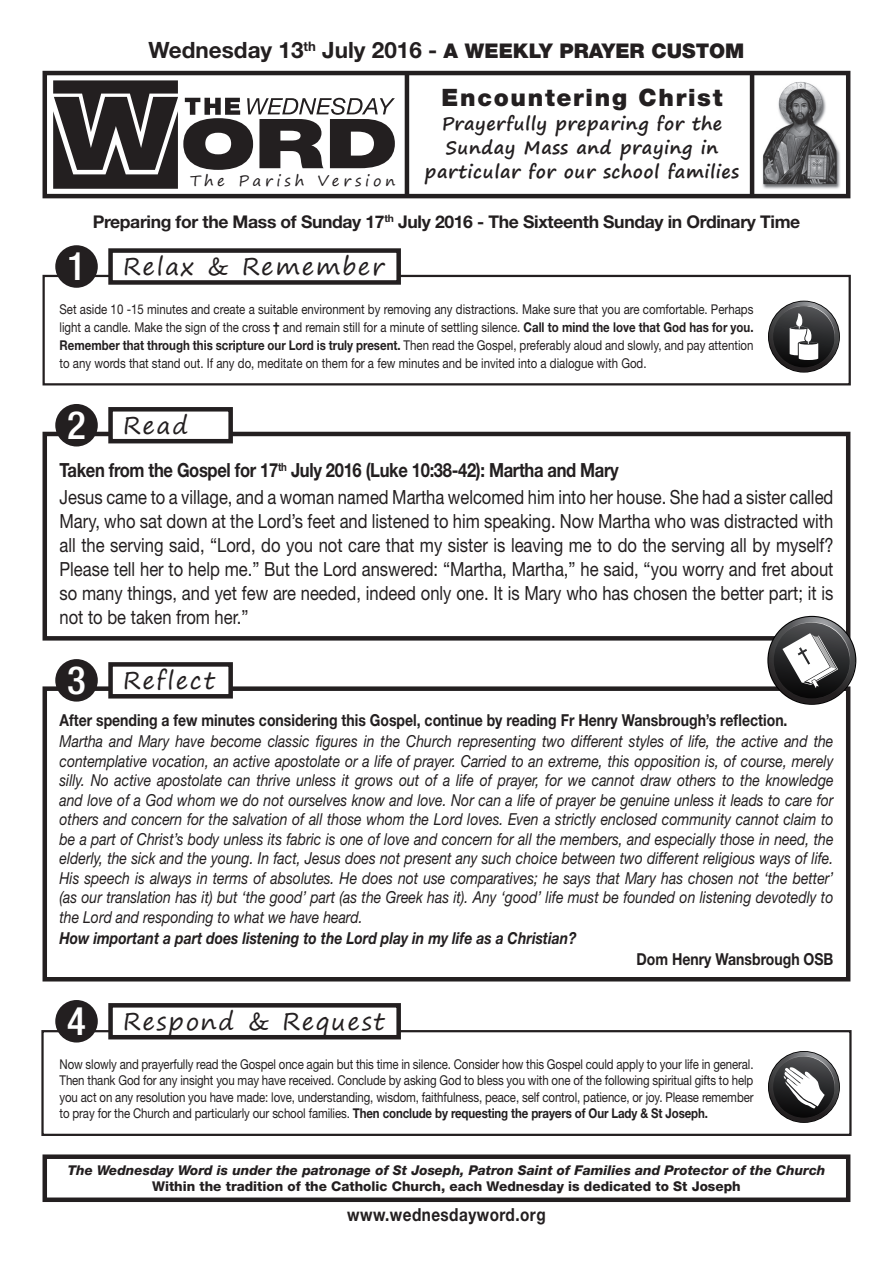
<style>
.page{position:relative;width:893px;height:1263px;background:#fff}
.page>*{position:absolute;margin:0;border:0;box-sizing:border-box;transform-origin:0 0}
.t1{font:24px "Segoe Print";letter-spacing:.07em;color:#231f20}
.t2{font:900 24px "Helvetica Neue LT Std";letter-spacing:.07em;color:#231f20}
.t3{font:700 22.5px "Helvetica Neue LT Std";color:#231f20}
.t4{font:19.5px/24px "Helvetica Neue LT Std";color:#231f20;scale:.85 1}
.t5{font:700 18px/24px "Segoe Print";letter-spacing:.03em;color:#231f20;text-align:center}
.t6{font:700 18px "Helvetica Neue LT Std";letter-spacing:.03em;color:#231f20;scale:.85 1}
.t7{font:700 17.55px "Helvetica Neue LT Std";letter-spacing:-.02em;color:#231f20}
.t8{font:italic 16.5px/19.5px "Helvetica Neue LT Std";color:#231f20;text-align:justify;scale:.85 1}
.t9{font:700 16.5px "Helvetica Neue LT Std";color:#231f20;scale:.85 1}
.t10{font:italic 700 16.5px "Helvetica Neue LT Std";color:#231f20;scale:.85 1}
.t11{font:15px "Segoe Print";letter-spacing:.25em;color:#231f20}
.t12{font:13.5px/18px "Helvetica Neue LT Std";letter-spacing:-.005em;color:#231f20;text-align:justify;scale:.85 1}
.t13{font:italic 800 13.5px "Helvetica Neue LT Std";color:#231f20}
.t14{font:800 13.5px "Helvetica Neue LT Std";color:#231f20}
.s1{font-weight:900;font-size:20.25px}
.s2{font-family:"Helvetica Neue LT Std";font-weight:500;font-stretch:condensed;font-size:39px;color:#fff}
.s3{font-weight:700}
</style>
<div class="page">
<div style="left:43px;top:686px;width:807px;height:295px;border:4px solid #231f20"></div>
<div style="left:111px;top:664px;width:120px;height:32px;background:#fff"></div>
<div style="left:108px;top:662px;width:125px;height:36px;border:4px solid #231f20"></div>
<div style="left:55px;top:659px;width:43px;height:43px;background:#231f20;border-radius:50%"></div>
<div style="left:43px;top:432px;width:807px;height:209px;border:4px solid #231f20"></div>
<div style="left:111px;top:409px;width:120px;height:32px;background:#fff"></div>
<div style="left:108px;top:407px;width:125px;height:36px;border:4px solid #231f20"></div>
<div style="left:55px;top:404px;width:43px;height:42px;background:#231f20;border-radius:50%"></div>
<div style="left:43px;top:1154px;width:807px;height:48px;border:4px solid #231f20"></div>
<div style="left:43px;top:275px;width:808px;height:110px;border:2px solid #231f20"></div>
<div style="left:111px;top:251px;width:288px;height:31px;background:#fff"></div>
<div style="left:108px;top:248px;width:293px;height:37px;border:4px solid #231f20"></div>
<div style="left:55px;top:245px;width:43px;height:43px;background:#231f20;border-radius:50%"></div>
<img style="left:762px;top:81px;width:78px;height:108px">
<div style="left:43px;top:71px;width:807px;height:127px;border:4px solid #231f20"></div>
<hr style="left:405px;top:73px;width:4px;height:124px;background:#231f20">
<hr style="left:750px;top:73px;width:4px;height:124px;background:#231f20">
<svg style="left:53px;top:80px;width:342px;height:109px"></svg>
<svg style="left:769px;top:301px;width:70px;height:71px"></svg>
<svg style="left:773px;top:306px;width:66px;height:66px"></svg>
<div style="left:41px;top:1030px;width:811px;height:106px;border:2px solid #231f20"></div>
<div style="left:111px;top:1005px;width:288px;height:32px;background:#fff"></div>
<div style="left:108px;top:1003px;width:293px;height:36px;border:4px solid #231f20"></div>
<div style="left:55px;top:1000px;width:43px;height:42px;background:#231f20;border-radius:50%"></div>
<svg style="left:769px;top:1052px;width:70px;height:70px"></svg>
<svg style="left:773px;top:1056px;width:66px;height:66px"></svg>
<svg style="left:768px;top:617px;width:87px;height:87px"></svg>
<svg style="left:773px;top:622px;width:82px;height:82px"></svg>
<h2 class="t3" style="left:149px;top:36px;width:597px">Wednesday 13<sup>th</sup> July 2016 - <span class="s1">A WEEKLY PRAYER CUSTOM</span></h2>
<p class="t11" style="left:190px;top:168px;width:207px">The Parish Version</p>
<h1 class="t2" style="left:442px;top:83px;width:282px">Encountering Christ</h1>
<p class="t5" style="left:425px;top:111px;width:316px">Prayerfully preparing for the<br>Sunday Mass and praying in particular for our school families</p>
<p class="t7" style="left:93px;top:211px;width:709px">Preparing for the Mass of Sunday 17<sup>th</sup> July 2016 - The Sixteenth Sunday in Ordinary Time</p>
<h1 class="t1" style="left:67px;top:245px;width:319px"><span class="s2">1</span> Relax &amp; Remember</h1>
<p class="t12" style="left:60px;top:300px;width:818px">Set aside 10 -15 minutes and create a suitable environment by removing any distractions. Make sure that you are comfortable. Perhaps light a candle. Make the sign of the cross <span class="s3">†</span> and remain still for a minute of settling silence. <span class="s3">Call to mind the love that God has for you.<br>Remember that through this scripture our Lord is truly present.</span> Then read the Gospel, preferably aloud and slowly, and pay attention to any words that stand out. If any do, meditate on them for a few minutes and be invited into a dialogue with God.</p>
<h1 class="t1" style="left:67px;top:404px;width:123px"><span class="s2">2</span> Read</h1>
<p class="t4" style="left:60px;top:457px;width:912px;line-height:26.1px"><span class="s3">Taken from the Gospel for 17</span><sup>th</sup> <span class="s3">July 2016 (Luke 10:38-42): Martha and Mary<br></span>Jesus came to a village, and a woman named Martha welcomed him into her house. She had a sister called</p>
<p class="t4" style="left:60px;top:508px;width:912px;text-align:justify">Mary, who sat down at the Lord’s feet and listened to him speaking. Now Martha who was distracted with all the serving said, “Lord, do you not care that my sister is leaving me to do the serving all by myself?<br>Please tell her to help me.” But the Lord answered: “Martha, Martha,” he said, “you worry and fret about so many things, and yet few are needed, indeed only one. It is Mary who has chosen the better part; it is not to be taken from her.”</p>
<h1 class="t1" style="left:67px;top:659px;width:149px"><span class="s2">3</span> Reflect</h1>
<p class="t9" style="left:60px;top:709px;width:858px">After spending a few minutes considering this Gospel, continue by reading Fr Henry Wansbrough’s reflection.</p>
<p class="t8" style="left:60px;top:731px;width:912px">Martha and Mary have become classic figures in the Church representing two different styles of life, the active and the contemplative vocation, an active apostolate or a life of prayer. Carried to an extreme, this opposition is, of course, merely silly. No active apostolate can thrive unless it grows out of a life of prayer, for we cannot draw others to the knowledge and love of a God whom we do not ourselves know and love. Nor can a life of prayer be genuine unless it leads to care for others and concern for the salvation of all those whom the Lord loves. Even a strictly enclosed community cannot claim to be a part of Christ’s body unless its fabric is one of love and concern for all the members, and especially those in need, the elderly, the sick and the young. In fact, Jesus does not present any such choice between two different religious ways of life.<br>His speech is always in terms of absolutes. He does not use comparatives; he says that Mary has chosen not ‘the better’ (as our translation has it) but ‘the good’ part (as the Greek has it). Any ‘good’ life must be founded on listening devotedly to the Lord and responding to what we have heard.</p>
<p class="t10" style="left:60px;top:928px;width:610px">How important a part does listening to the Lord play in my life as a Christian?</p>
<p class="t9" style="left:636px;top:948px;width:233px">Dom Henry Wansbrough OSB</p>
<h1 class="t1" style="left:67px;top:1000px;width:319px"><span class="s2">4</span> Respond &amp; Request</h1>
<p class="t12" style="left:60px;top:1056px;width:818px;line-height:16.2px">Now slowly and prayerfully read the Gospel once again but this time in silence. Consider how this Gospel could apply to your life in general.<br>Then thank God for any insight you may have received. Conclude by asking God to bless you with one of the following spiritual gifts to help you act on any resolution you have made: love, understanding, wisdom, faithfulness, peace, self control, patience, or joy. Please remember to pray for the Church and particularly our school families. <span class="s3">Then conclude by requesting the prayers of Our Lady &amp; St Joseph.</span></p>
<p class="t13" style="left:68px;top:1162px;width:759px">The Wednesday Word is under the patronage of St Joseph, Patron Saint of Families and Protector of the Church</p>
<p class="t14" style="left:152px;top:1178px;width:590px">Within the tradition of the Catholic Church, each Wednesday is dedicated to St Joseph</p>
<p class="t6" style="left:347px;top:1203px;width:235px">www.wednesdayword.org</p>
</div>
